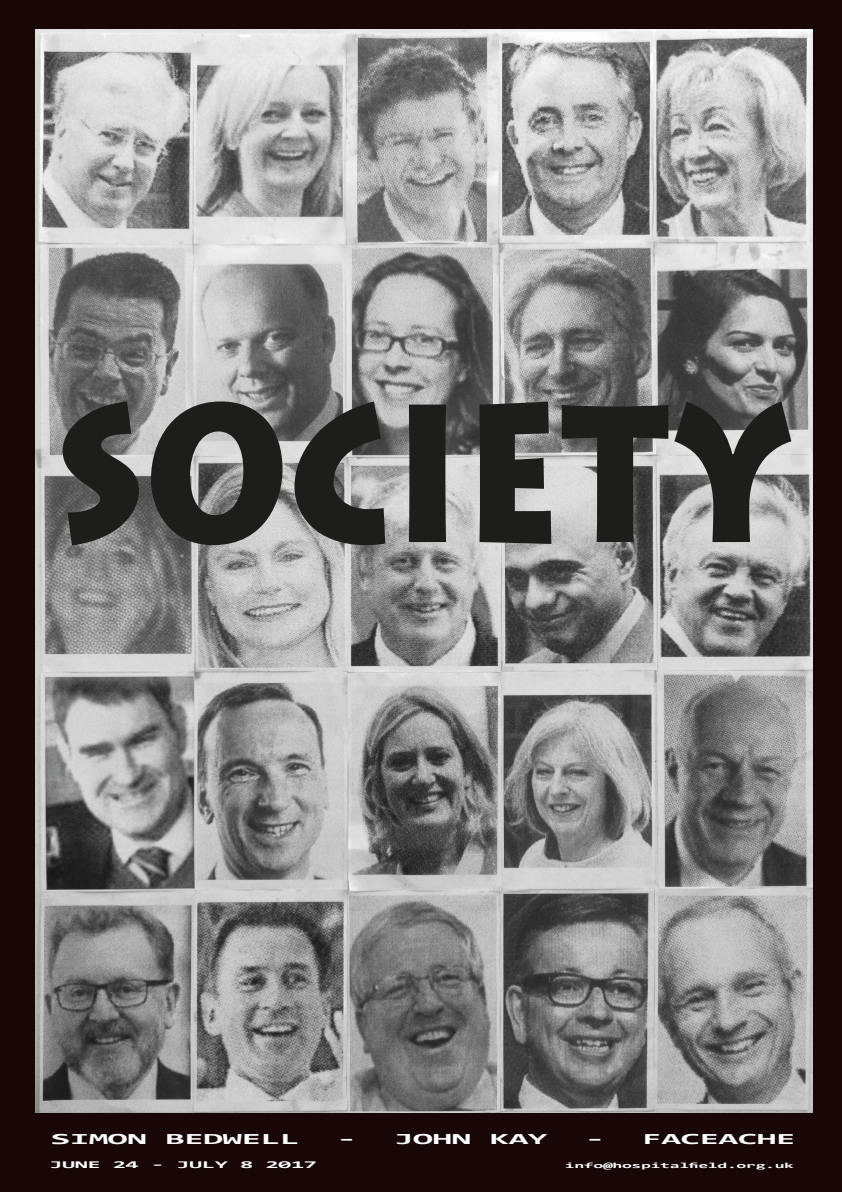
<style>
.page{position:relative;width:842px;height:1192px;background:#190708}
.page>*{position:absolute;margin:0;border:0;box-sizing:border-box;transform-origin:0 0}
.t1{font:900 193.6px "Lithos Pro";color:#1d1d1b;scale:.83 1}
.t2{font:700 15.5px "Consolas";letter-spacing:-.02em;color:#fff;scale:2.33 1}
.t3{font:700 10.3px "Consolas";letter-spacing:-.02em;color:#fff;scale:2.33 1}
.t4{font:700 7.75px "Consolas";letter-spacing:-.02em;color:#fff;scale:2.33 1}
</style>
<div class="page">
<img style="left:35px;top:29px;width:777px;height:1084px">
<p class="t1" style="left:57px;top:355px;width:892px">SOCIETY</p>
<p class="t2" style="left:51px;top:1129px;width:108px">SIMON BEDWELL</p>
<p class="t2" style="left:337px;top:1129px;width:10px">-</p>
<p class="t2" style="left:394px;top:1129px;width:67px">JOHN KAY</p>
<p class="t2" style="left:585px;top:1129px;width:10px">-</p>
<p class="t2" style="left:642px;top:1129px;width:67px">FACEACHE</p>
<p class="t3" style="left:49px;top:1158px;width:116px">JUNE 24 - JULY 8 2017</p>
<p class="t4" style="left:565px;top:1161px;width:100px">info@hospitalfield.org.uk</p>
</div>
